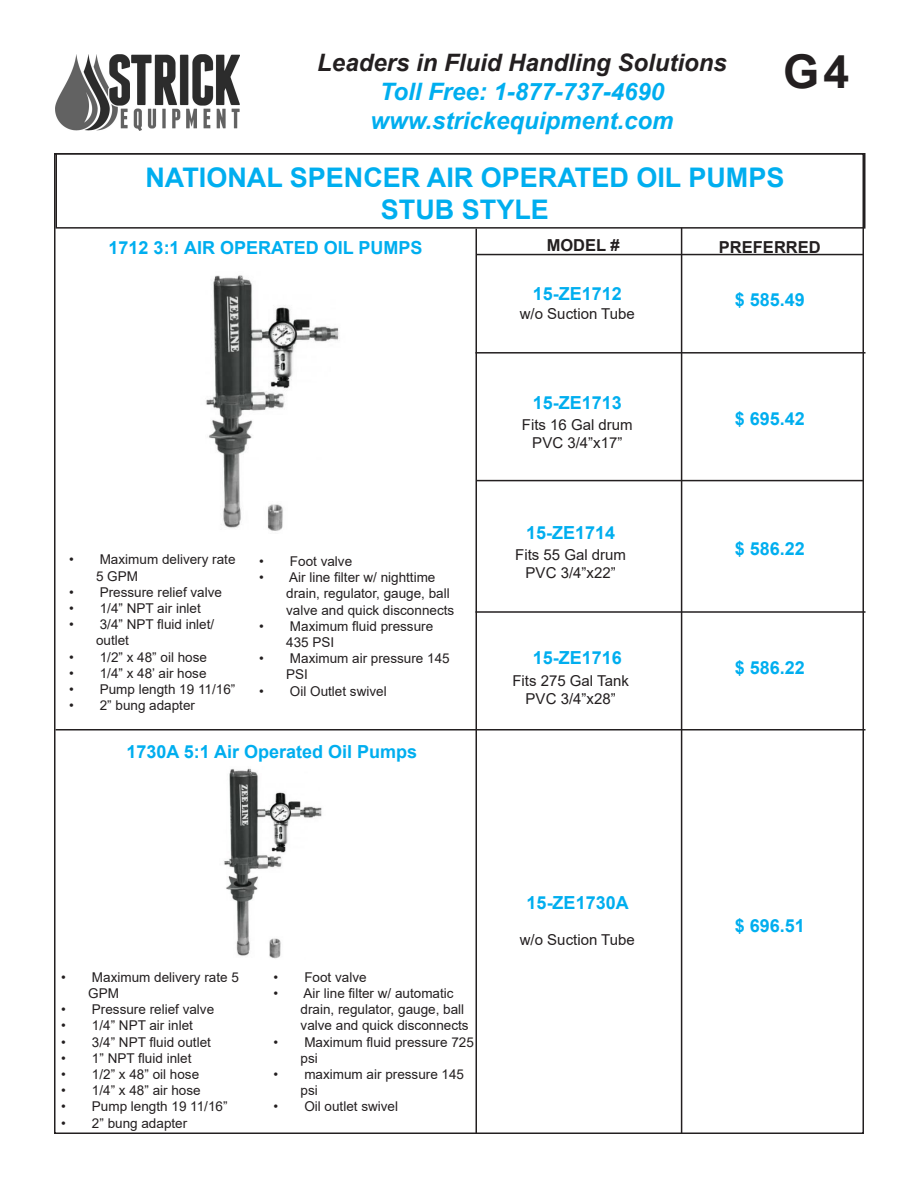
<style>
.page{position:relative;width:918px;height:1188px;background:#fff}
.page>*{position:absolute;margin:0;border:0;box-sizing:border-box;transform-origin:0 0}
.t1{font:700 46.5px "Arial";color:#231f20}
.t2{font:700 27px "Arial";color:#00aeef}
.t3{font:italic 700 24px "Arial";color:#00aeef}
.t4{font:italic 700 24px "Arial";color:#231f20}
.t5{font:700 18px "Arial";color:#00aeef}
.t6{font:700 16.5px "Arial";color:#231f20}
.t7{font:15px "Arial";color:#231f20}
.t8{font:13.5px/16.2px "Arial";color:#231f20}
</style>
<div class="page">
<img style="left:56px;top:54px;width:184px;height:76px">
<div style="left:56px;top:153px;width:810px;height:76px;border:2px solid #231f20"></div>
<hr style="left:681px;top:228px;width:1px;height:905px;background:#231f20">
<hr style="left:476px;top:229px;width:1px;height:905px;background:#231f20">
<hr style="left:477px;top:254px;width:387px;height:1px;background:#231f20">
<hr style="left:56px;top:729px;width:810px;height:1px;background:#231f20">
<hr style="left:476px;top:352px;width:390px;height:2px;background:#231f20">
<hr style="left:476px;top:480px;width:388px;height:1px;background:#231f20">
<hr style="left:476px;top:611px;width:390px;height:2px;background:#231f20">
<img style="left:206px;top:275px;width:133px;height:256px">
<img style="left:224px;top:768px;width:98px;height:191px">
<p class="t4" style="left:317px;top:47px;width:411px">Leaders in Fluid Handling Solutions</p>
<p class="t3" style="left:380px;top:76px;width:286px">Toll Free: 1-877-737-4690</p>
<p class="t3" style="left:370px;top:105px;width:305px">www.strickequipment.com</p>
<p class="t1" style="left:783px;top:39px;width:68px">G4</p>
<p class="t2" style="left:145px;top:158px;width:641px">NATIONAL SPENCER AIR OPERATED OIL PUMPS</p>
<p class="t2" style="left:381px;top:190px;width:170px">STUB STYLE</p>
<p class="t5" style="left:109px;top:235px;width:315px">1712 3:1 AIR OPERATED OIL PUMPS</p>
<p class="t6" style="left:547px;top:234px;width:75px">MODEL #</p>
<p class="t6" style="left:719px;top:236px;width:103px">PREFERRED</p>
<p class="t8" style="left:96px;top:551px;width:141px;text-indent:-27px">• Maximum delivery rate<br>5 GPM</p>
<p class="t8" style="left:69px;top:584px;width:155px">• Pressure relief valve</p>
<p class="t8" style="left:69px;top:600px;width:133px">• 1/4” NPT air inlet</p>
<p class="t8" style="left:96px;top:616px;width:120px;text-indent:-27px">• 3/4” NPT fluid inlet/ outlet</p>
<p class="t8" style="left:69px;top:649px;width:140px">• 1/2” x 48” oil hose</p>
<p class="t8" style="left:69px;top:665px;width:139px">• 1/4” x 48’ air hose</p>
<p class="t8" style="left:69px;top:681px;width:168px">• Pump length 19 11/16”</p>
<p class="t8" style="left:69px;top:697px;width:128px">• 2” bung adapter</p>
<p class="t8" style="left:259px;top:553px;width:95px">• Foot valve</p>
<p class="t8" style="left:286px;top:569px;width:170px;text-indent:-27px">• Air line filter w/ nighttime drain, regulator, gauge, ball valve and quick disconnects</p>
<p class="t8" style="left:286px;top:618px;width:149px;text-indent:-27px">• Maximum fluid pressure<br>435 PSI</p>
<p class="t8" style="left:286px;top:650px;width:165px;text-indent:-27px">• Maximum air pressure 145<br>PSI</p>
<p class="t8" style="left:259px;top:683px;width:129px">• Oil Outlet swivel</p>
<p class="t5" style="left:126px;top:739px;width:292px">1730A 5:1 Air Operated Oil Pumps</p>
<p class="t5" style="left:533px;top:281px;width:91px">15-ZE1712</p>
<p class="t7" style="left:520px;top:304px;width:117px">w/o Suction Tube</p>
<p class="t5" style="left:533px;top:390px;width:91px">15-ZE1713</p>
<p class="t7" style="left:522px;top:415px;width:112px">Fits 16 Gal drum</p>
<p class="t7" style="left:532px;top:433px;width:92px">PVC 3/4”x17”</p>
<p class="t5" style="left:526px;top:520px;width:91px">15-ZE1714</p>
<p class="t7" style="left:515px;top:545px;width:112px">Fits 55 Gal drum</p>
<p class="t7" style="left:526px;top:563px;width:92px">PVC 3/4”x22”</p>
<p class="t5" style="left:533px;top:645px;width:91px">15-ZE1716</p>
<p class="t7" style="left:512px;top:670px;width:118px">Fits 275 Gal Tank</p>
<p class="t7" style="left:526px;top:688px;width:92px">PVC 3/4”x28”</p>
<p class="t8" style="left:88px;top:969px;width:152px;text-indent:-27px">• Maximum delivery rate 5<br>GPM</p>
<p class="t8" style="left:61px;top:1001px;width:155px">• Pressure relief valve</p>
<p class="t8" style="left:61px;top:1018px;width:133px">• 1/4” NPT air inlet</p>
<p class="t8" style="left:61px;top:1034px;width:151px">• 3/4” NPT fluid outlet</p>
<p class="t8" style="left:61px;top:1050px;width:132px">• 1” NPT fluid inlet</p>
<p class="t8" style="left:61px;top:1066px;width:140px">• 1/2” x 48” oil hose</p>
<p class="t8" style="left:61px;top:1082px;width:141px">• 1/4” x 48” air hose</p>
<p class="t8" style="left:61px;top:1099px;width:168px">• Pump length 19 11/16”</p>
<p class="t8" style="left:61px;top:1115px;width:128px">• 2” bung adapter</p>
<p class="t8" style="left:274px;top:969px;width:95px">• Foot valve</p>
<p class="t8" style="left:301px;top:985px;width:170px;text-indent:-27px">• Air line filter w/ automatic drain, regulator, gauge, ball valve and quick disconnects</p>
<p class="t8" style="left:301px;top:1034px;width:175px;text-indent:-27px">• Maximum fluid pressure 725 psi</p>
<p class="t8" style="left:301px;top:1066px;width:165px;text-indent:-27px">• maximum air pressure 145 psi</p>
<p class="t8" style="left:274px;top:1099px;width:126px">• Oil outlet swivel</p>
<p class="t5" style="left:527px;top:890px;width:104px">15-ZE1730A</p>
<p class="t7" style="left:520px;top:929px;width:117px">w/o Suction Tube</p>
<p class="t5" style="left:735px;top:287px;width:72px">$ 585.49</p>
<p class="t5" style="left:735px;top:406px;width:72px">$ 695.42</p>
<p class="t5" style="left:735px;top:536px;width:72px">$ 586.22</p>
<p class="t5" style="left:735px;top:655px;width:72px">$ 586.22</p>
<p class="t5" style="left:735px;top:913px;width:72px">$ 696.51</p>
</div>
